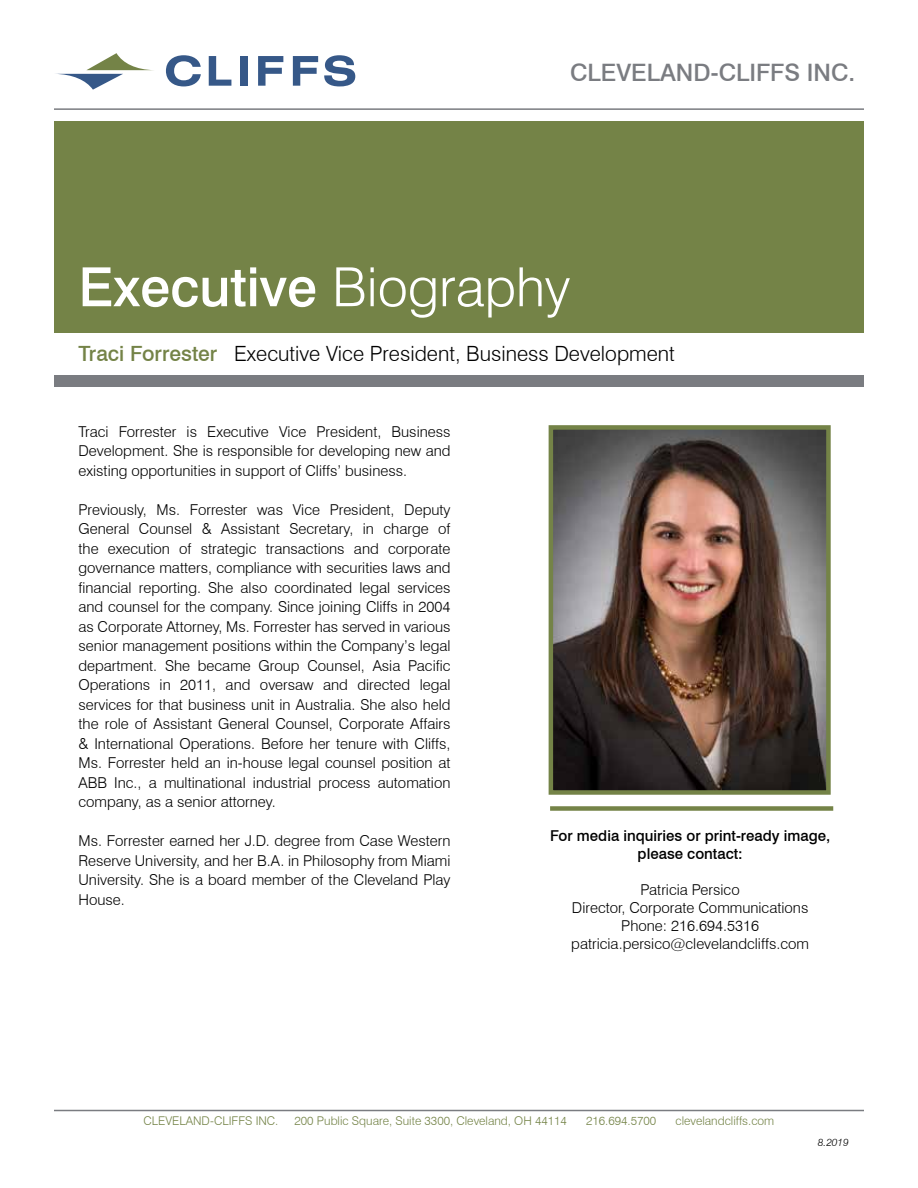
<style>
.page{position:relative;width:918px;height:1188px;background:#fff}
.page>*{position:absolute;margin:0;border:0;box-sizing:border-box;transform-origin:0 0}
.t1{font:500 54px "Swiss 721 BT";color:#fff}
.t2{font:500 24px "Swiss 721 BT";color:#7a7c81}
.t3{font:300 21px "Swiss 721 BT";color:#000}
.t4{font:300 15px/19.5px "Swiss 721 BT";color:#000;text-align:justify}
.t5{font:500 15px/18px "Swiss 721 BT";color:#000;text-align:center}
.t6{font:300 12px "Swiss 721 BT";color:#748347}
.t7{font:italic 300 10.5px "Swiss 721 BT";color:#000}
.s1{font-weight:300}
.s2{font-weight:500;color:#748347}
</style>
<div class="page">
<svg style="left:166px;top:55px;width:35px;height:31px"></svg>
<svg style="left:209px;top:56px;width:22px;height:30px"></svg>
<div style="left:240px;top:56px;width:7px;height:30px;background:#365888"></div>
<svg style="left:258px;top:56px;width:25px;height:30px"></svg>
<svg style="left:293px;top:56px;width:25px;height:30px"></svg>
<svg style="left:324px;top:55px;width:31px;height:31px"></svg>
<svg style="left:56px;top:53px;width:97px;height:37px"></svg>
<hr style="left:54px;top:108px;width:810px;height:2px;background:#7a7c81">
<div style="left:54px;top:121px;width:810px;height:212px;background:#748347"></div>
<div style="left:54px;top:375px;width:810px;height:12px;background:#7a7c81"></div>
<div style="left:550px;top:806px;width:283px;height:5px;background:#748347"></div>
<hr style="left:54px;top:1110px;width:810px;height:1px;background:#7a7c81">
<img style="left:554px;top:430px;width:272px;height:360px">
<div style="left:549px;top:425px;width:282px;height:370px;border:4px solid #748347"></div>
<h2 class="t2" style="left:570px;top:57px;width:286px">CLEVELAND-CLIFFS INC.</h2>
<h1 class="t1" style="left:79px;top:254px;width:493px">Executive <span class="s1">Biography</span></h1>
<h3 class="t3" style="left:79px;top:341px;width:598px"><span class="s2">Traci Forrester</span> Executive Vice President, Business Development</h3>
<p class="t4" style="left:79px;top:421px;width:373px">Traci Forrester is Executive Vice President, Business Development. She is responsible for developing new and existing opportunities in support of Cliffs’ business.</p>
<p class="t4" style="left:79px;top:499px;width:374px">Previously, Ms. Forrester was Vice President, Deputy General Counsel &amp; Assistant Secretary, in charge of the execution of strategic transactions and corporate governance matters, compliance with securities laws and financial reporting. She also coordinated legal services and counsel for the company. Since joining Cliffs in 2004 as Corporate Attorney, Ms. Forrester has served in various senior management positions within the Company’s legal department. She became Group Counsel, Asia Pacific Operations in 2011, and oversaw and directed legal services for that business unit in Australia. She also held the role of Assistant General Counsel, Corporate Affairs &amp; International Operations. Before her tenure with Cliffs, Ms. Forrester held an in-house legal counsel position at ABB Inc., a multinational industrial process automation company, as a senior attorney.</p>
<p class="t4" style="left:79px;top:831px;width:373px">Ms. Forrester earned her J.D. degree from Case Western Reserve University, and her B.A. in Philosophy from Miami University. She is a board member of the Cleveland Play House.</p>
<p class="t5" style="left:550px;top:826px;width:282px">For media inquiries or print-ready image, please contact:</p>
<p class="t4" style="left:571px;top:880px;width:239px;line-height:18px;text-align:center">Patricia Persico<br>Director, Corporate Communications<br>Phone: 216.694.5316 patricia.persico@clevelandcliffs.com</p>
<p class="t6" style="left:144px;top:1113px;width:136px">CLEVELAND-CLIFFS INC.</p>
<p class="t6" style="left:294px;top:1113px;width:274px">200 Public Square, Suite 3300, Cleveland, OH 44114</p>
<p class="t6" style="left:586px;top:1113px;width:72px">216.694.5700</p>
<p class="t6" style="left:675px;top:1113px;width:100px">clevelandcliffs.com</p>
<p class="t7" style="left:818px;top:1136px;width:32px">8.2019</p>
</div>
